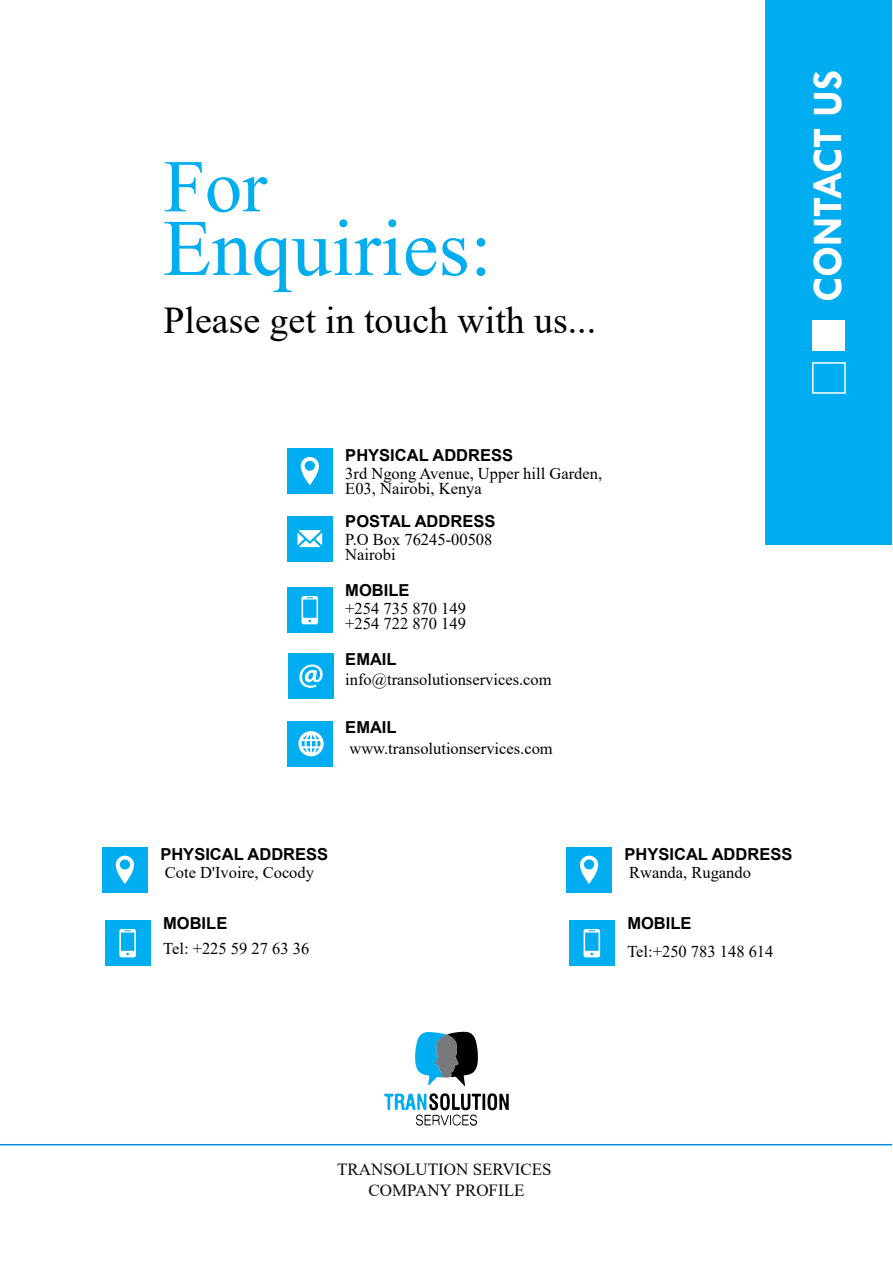
<style>
.page{position:relative;width:893px;height:1263px;background:#fff}
.page>*{position:absolute;margin:0;border:0;box-sizing:border-box;transform-origin:0 0}
.t1{font:80.1px "Times New Roman";color:#00adf1}
.t2{font:74.4px "Times New Roman";color:#00adf1}
.t3{font:700 42.3px "Tw Cen";color:#fff}
.t4{font:37.8px "Times New Roman";color:#000}
.t5{font:16.95px/20.4px "Times New Roman";color:#080a0c;text-align:center}
.t6{font:16.5px/15px "Times New Roman";color:#000}
.t7{font:700 16.5px "Arial";color:#000}
</style>
<div class="page">
<div style="left:766px;top:0;width:126px;height:544px;background:#00adf1"></div>
<div style="left:813px;top:321px;width:32px;height:30px;background:#fff"></div>
<div style="left:812px;top:362px;width:34px;height:32px;border:2px solid #fff"></div>
<svg style="left:415px;top:1032px;width:63px;height:54px"></svg>
<svg style="left:384px;top:1093px;width:125px;height:33px"></svg>
<hr style="left:0;top:1144px;width:892px;height:1px;background:#008cd4">
<div style="left:102px;top:847px;width:46px;height:45px;background:#00adf1"></div>
<svg style="left:116px;top:856px;width:18px;height:28px"></svg>
<div style="left:105px;top:920px;width:45px;height:46px;background:#00adf1"></div>
<svg style="left:119px;top:929px;width:17px;height:28px"></svg>
<div style="left:566px;top:847px;width:46px;height:45px;background:#00adf1"></div>
<svg style="left:580px;top:856px;width:18px;height:28px"></svg>
<div style="left:569px;top:920px;width:46px;height:46px;background:#00adf1"></div>
<svg style="left:584px;top:929px;width:16px;height:28px"></svg>
<div style="left:287px;top:516px;width:46px;height:45px;background:#00adf1"></div>
<svg style="left:297px;top:530px;width:25px;height:17px"></svg>
<div style="left:288px;top:653px;width:46px;height:46px;background:#00adf1"></div>
<svg style="left:299px;top:664px;width:24px;height:24px"></svg>
<div style="left:287px;top:721px;width:45px;height:45px;background:#00adf1"></div>
<svg style="left:298px;top:731px;width:26px;height:25px"></svg>
<div style="left:287px;top:448px;width:46px;height:46px;background:#00adf1"></div>
<svg style="left:301px;top:457px;width:18px;height:28px"></svg>
<div style="left:287px;top:587px;width:46px;height:46px;background:#00adf1"></div>
<svg style="left:302px;top:596px;width:16px;height:28px"></svg>
<h2 class="t2" style="left:164px;top:134px;width:105px">For</h2>
<h1 class="t1" style="left:163px;top:192px;width:331px">Enquiries:</h1>
<h3 class="t4" style="left:164px;top:294px;width:434px">Please get in touch with us...</h3>
<h3 class="t3" style="left:802px;top:302px;width:234px;rotate:-90deg">CONTACT US</h3>
<p class="t7" style="left:345px;top:444px;width:169px">PHYSICAL ADDRESS</p>
<p class="t6" style="left:345px;top:466px;width:258px">3rd Ngong Avenue, Upper hill Garden,<br>E03, Nairobi, Kenya</p>
<p class="t7" style="left:345px;top:509px;width:152px">POSTAL ADDRESS</p>
<p class="t6" style="left:345px;top:531px;width:149px">P.O Box 76245-00508<br>Nairobi</p>
<p class="t7" style="left:345px;top:579px;width:66px">MOBILE</p>
<p class="t6" style="left:345px;top:600px;width:122px">+254 735 870 149 +254 722 870 149</p>
<p class="t7" style="left:345px;top:647px;width:53px">EMAIL</p>
<p class="t6" style="left:345px;top:672px;width:208px">info@transolutionservices.com</p>
<p class="t7" style="left:345px;top:716px;width:53px">EMAIL</p>
<p class="t6" style="left:349px;top:740px;width:205px">www.transolutionservices.com</p>
<p class="t7" style="left:160px;top:843px;width:169px">PHYSICAL ADDRESS</p>
<p class="t7" style="left:625px;top:843px;width:169px">PHYSICAL ADDRESS</p>
<p class="t6" style="left:165px;top:864px;width:151px">Cote D'Ivoire, Cocody</p>
<p class="t6" style="left:629px;top:864px;width:123px">Rwanda, Rugando</p>
<p class="t7" style="left:163px;top:912px;width:66px">MOBILE</p>
<p class="t7" style="left:627px;top:912px;width:66px">MOBILE</p>
<p class="t6" style="left:163px;top:941px;width:148px">Tel: +225 59 27 63 36</p>
<p class="t6" style="left:627px;top:944px;width:148px">Tel:+250 783 148 614</p>
<p class="t5" style="left:337px;top:1159px;width:216px">TRANSOLUTION SERVICES<br>COMPANY PROFILE</p>
</div>
